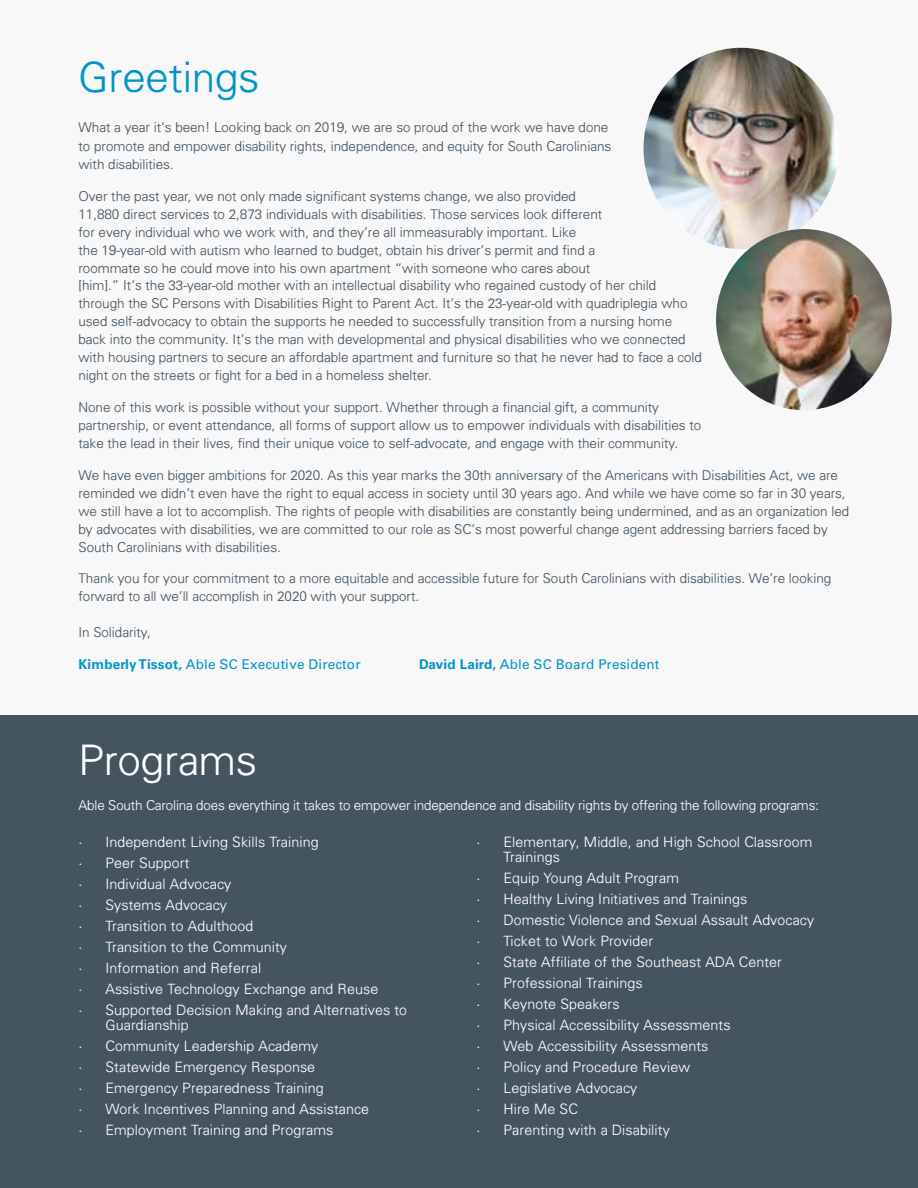
<style>
.page{position:relative;width:918px;height:1188px;background:#f8f8f9}
.page>*{position:absolute;margin:0;border:0;box-sizing:border-box;transform-origin:0 0}
.t1{font:300 42px "Univers";color:#0094c9}
.t2{font:300 42px "Univers";color:#fff}
.t3{font:300 14.25px/15px "Univers";letter-spacing:.01em;color:#fff}
.t4{font:300 13.5px/18px "Univers";color:#455560}
.t5{font:300 13.5px "Univers";letter-spacing:-.01em;color:#fff}
.t6{font:13.5px "Univers LT Std";letter-spacing:.01em;color:#0094c9}
.s1{font-weight:700}
</style>
<div class="page">
<div style="left:0;top:716px;width:918px;height:472px;background:#455560"></div>
<img style="left:643px;top:48px;width:194px;height:198px">
<img style="left:716px;top:229px;width:176px;height:181px">
<p class="t1" style="left:78px;top:52px;width:182px">Greetings</p>
<p class="t4" style="left:78px;top:117px;width:534px;line-height:19.5px">What a year it’s been! Looking back on 2019, we are so proud of the work we have done to promote and empower disability rights, independence, and equity for South Carolinians</p>
<p class="t4" style="left:78px;top:155px;width:97px">with disabilities.</p>
<p class="t4" style="left:78px;top:187px;width:525px">Over the past year, we not only made significant systems change, we also provided 11,880 direct services to 2,873 individuals with disabilities. Those services look different for every individual who we work with, and they’re all immeasurably important. Like<br>the 19-year-old with autism who learned to budget, obtain his driver’s permit and find a roommate so he could move into his own apartment “with someone who cares about</p>
<p class="t4" style="left:78px;top:276px;width:625px">[him].” It’s the 33-year-old mother with an intellectual disability who regained custody of her child through the SC Persons with Disabilities Right to Parent Act. It’s the 23-year-old with quadriplegia who used self-advocacy to obtain the supports he needed to successfully transition from a nursing home back into the community. It’s the man with developmental and physical disabilities who we connected with housing partners to secure an affordable apartment and furniture so that he never had to face a cold night on the streets or fight for a bed in a homeless shelter.</p>
<p class="t4" style="left:78px;top:397px;width:624px">None of this work is possible without your support. Whether through a financial gift, a community partnership, or event attendance, all forms of support allow us to empower individuals with disabilities to take the lead in their lives, find their unique voice to self-advocate, and engage with their community.</p>
<p class="t4" style="left:78px;top:465px;width:772px">We have even bigger ambitions for 2020. As this year marks the 30th anniversary of the Americans with Disabilities Act, we are reminded we didn’t even have the right to equal access in society until 30 years ago. And while we have come so far in 30 years, we still have a lot to accomplish. The rights of people with disabilities are constantly being undermined, and as an organization led by advocates with disabilities, we are committed to our role as SC’s most powerful change agent addressing barriers faced by South Carolinians with disabilities.</p>
<p class="t4" style="left:78px;top:569px;width:754px">Thank you for your commitment to a more equitable and accessible future for South Carolinians with disabilities. We’re looking forward to all we’ll accomplish in 2020 with your support.</p>
<p class="t4" style="left:78px;top:623px;width:74px">In Solidarity,</p>
<p class="t6" style="left:78px;top:656px;width:284px"><span class="s1">Kimberly Tissot,</span> Able SC Executive Director</p>
<p class="t6" style="left:419px;top:656px;width:242px"><span class="s1">David Laird,</span> Able SC Board President</p>
<p class="t2" style="left:78px;top:735px;width:180px">Programs</p>
<p class="t5" style="left:78px;top:797px;width:742px">Able South Carolina does everything it takes to empower independence and disability rights by offering the following programs:</p>
<p class="t3" style="left:78px;top:834px;width:242px">• Independent Living Skills Training</p>
<p class="t3" style="left:78px;top:855px;width:113px">• Peer Support</p>
<p class="t3" style="left:78px;top:876px;width:154px">• Individual Advocacy</p>
<p class="t3" style="left:78px;top:897px;width:150px">• Systems Advocacy</p>
<p class="t3" style="left:78px;top:918px;width:176px">• Transition to Adulthood</p>
<p class="t3" style="left:78px;top:939px;width:210px">• Transition to the Community</p>
<p class="t3" style="left:78px;top:960px;width:184px">• Information and Referral</p>
<p class="t3" style="left:78px;top:981px;width:301px">• Assistive Technology Exchange and Reuse</p>
<p class="t3" style="left:105px;top:1002px;width:303px;text-indent:-27px">• Supported Decision Making and Alternatives to<br>Guardianship</p>
<p class="t3" style="left:78px;top:1038px;width:241px">• Community Leadership Academy</p>
<p class="t3" style="left:78px;top:1059px;width:238px">• Statewide Emergency Response</p>
<p class="t3" style="left:78px;top:1080px;width:247px">• Emergency Preparedness Training</p>
<p class="t3" style="left:78px;top:1101px;width:292px">• Work Incentives Planning and Assistance</p>
<p class="t3" style="left:78px;top:1122px;width:256px">• Employment Training and Programs</p>
<p class="t3" style="left:503px;top:834px;width:310px;text-indent:-27px">• Elementary, Middle, and High School Classroom<br>Trainings</p>
<p class="t3" style="left:476px;top:870px;width:204px">• Equip Young Adult Program</p>
<p class="t3" style="left:476px;top:891px;width:272px">• Healthy Living Initiatives and Trainings</p>
<p class="t3" style="left:476px;top:912px;width:339px">• Domestic Violence and Sexual Assault Advocacy</p>
<p class="t3" style="left:476px;top:933px;width:178px">• Ticket to Work Provider</p>
<p class="t3" style="left:476px;top:954px;width:307px">• State Affiliate of the Southeast ADA Center</p>
<p class="t3" style="left:476px;top:975px;width:168px">• Professional Trainings</p>
<p class="t3" style="left:476px;top:996px;width:145px">• Keynote Speakers</p>
<p class="t3" style="left:476px;top:1017px;width:255px">• Physical Accessibility Assessments</p>
<p class="t3" style="left:476px;top:1038px;width:233px">• Web Accessibility Assessments</p>
<p class="t3" style="left:476px;top:1059px;width:215px">• Policy and Procedure Review</p>
<p class="t3" style="left:476px;top:1080px;width:162px">• Legislative Advocacy</p>
<p class="t3" style="left:476px;top:1101px;width:103px">• Hire Me SC</p>
<p class="t3" style="left:476px;top:1122px;width:195px">• Parenting with a Disability</p>
</div>
